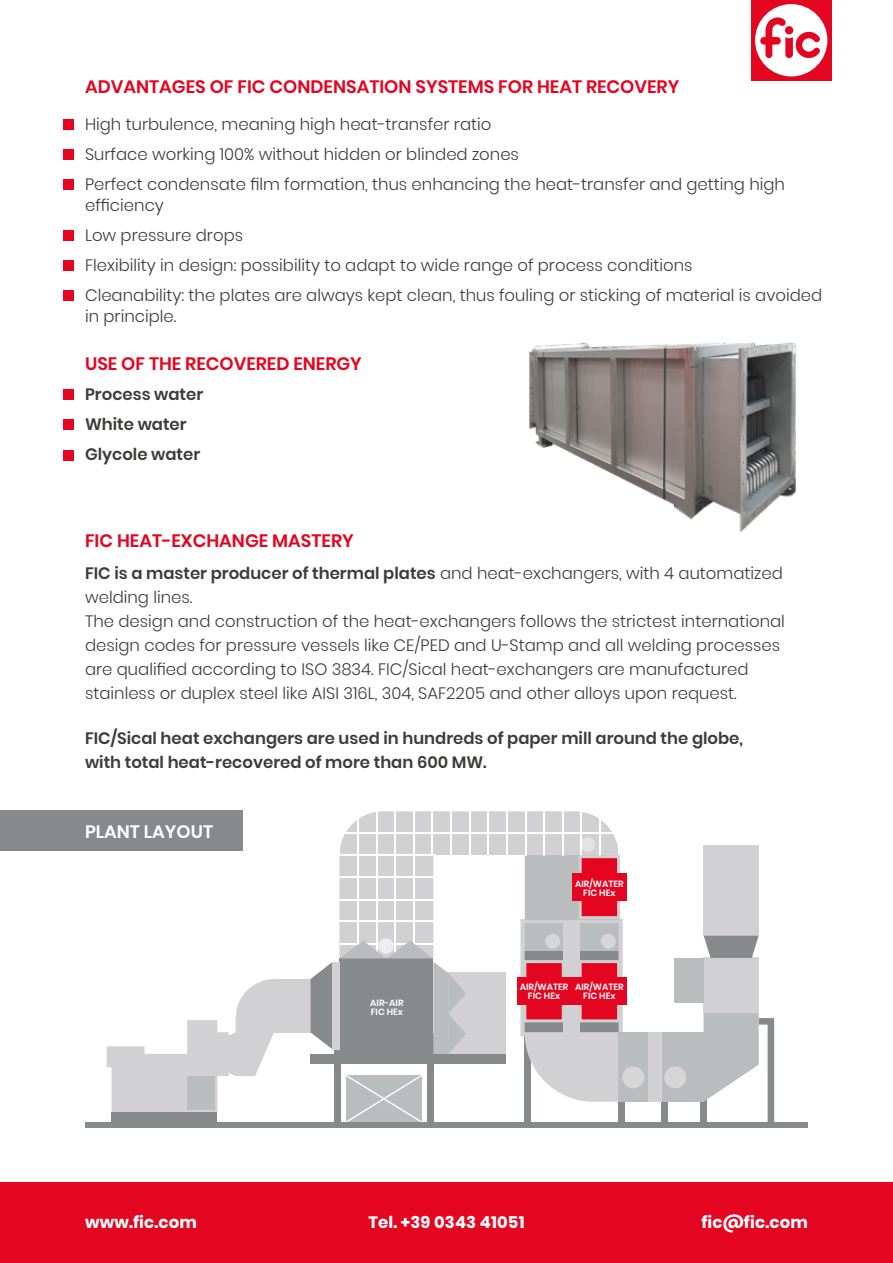
<style>
.page{position:relative;width:893px;height:1263px;background:#fff}
.page>*{position:absolute;margin:0;border:0;box-sizing:border-box;transform-origin:0 0}
.t1{font:600 18px "Poppins";color:#e40521}
.t2{font:600 18px "Poppins";color:#fff}
.t3{font:300 16.5px/30px "Poppins";color:#3c3c3b}
.t4{font:600 16.5px/30px "Poppins";color:#3c3c3b}
.t5{font:700 16.5px "Poppins";letter-spacing:.01em;color:#fff}
.t6{font:600 9px/9px "Poppins";color:#fff;text-align:center}
.s1{font-weight:600}
</style>
<div class="page">
<div style="left:0;top:1182px;width:893px;height:81px;background:#e40521"></div>
<div style="left:64px;top:180px;width:10px;height:10px;background:#e40521"></div>
<div style="left:64px;top:450px;width:10px;height:10px;background:#e40521"></div>
<div style="left:64px;top:231px;width:10px;height:10px;background:#e40521"></div>
<div style="left:64px;top:149px;width:10px;height:11px;background:#e40521"></div>
<div style="left:64px;top:420px;width:10px;height:10px;background:#e40521"></div>
<div style="left:64px;top:119px;width:10px;height:10px;background:#e40521"></div>
<div style="left:64px;top:389px;width:10px;height:11px;background:#e40521"></div>
<div style="left:64px;top:290px;width:10px;height:11px;background:#e40521"></div>
<div style="left:64px;top:261px;width:10px;height:10px;background:#e40521"></div>
<div style="left:0;top:810px;width:242px;height:40px;background:#87898b"></div>
<div style="left:751px;top:0;width:80px;height:81px;background:#e40521"></div>
<div style="left:755px;top:4px;width:72px;height:72px;background:#fff;border-radius:50%"></div>
<svg style="left:760px;top:16px;width:60px;height:42px"></svg>
<svg style="left:339px;top:811px;width:279px;height:167px;fill:#d1d1d4"></svg>
<hr style="left:357px;top:811px;width:2px;height:147px;background:#fff">
<hr style="left:376px;top:811px;width:1px;height:147px;background:#fff">
<hr style="left:395px;top:811px;width:1px;height:147px;background:#fff">
<hr style="left:413px;top:811px;width:2px;height:147px;background:#fff">
<svg style="left:346px;top:1075px;width:76px;height:47px;background:#bec1c1"></svg>
<svg style="left:107px;top:979px;width:167px;height:133px"></svg>
<div style="left:525px;top:1032px;width:6px;height:91px;background:#878a8a"></div>
<div style="left:427px;top:1032px;width:6px;height:91px;background:#878a8a"></div>
<div style="left:334px;top:1032px;width:7px;height:91px;background:#878a8a"></div>
<div style="left:112px;top:1112px;width:105px;height:11px;background:#878a8a"></div>
<div style="left:85px;top:1122px;width:723px;height:6px;background:#878a8a"></div>
<div style="left:274px;top:979px;width:37px;height:53px;background:#d1d1d4"></div>
<svg style="left:311px;top:962px;width:21px;height:87px"></svg>
<div style="left:187px;top:1076px;width:28px;height:34px;background:#babdbd"></div>
<div style="left:448px;top:973px;width:58px;height:81px;background:#d1d1d4"></div>
<div style="left:311px;top:1054px;width:195px;height:10px;background:#878a8a"></div>
<div style="left:332px;top:962px;width:7px;height:87px;background:#d1d1d4"></div>
<div style="left:580px;top:837px;width:15px;height:15px;background:#e3e3e6;border-radius:50%"></div>
<svg style="left:520px;top:919px;width:103px;height:183px;background:#c7c7c8"></svg>
<div style="left:525px;top:855px;width:94px;height:64px;background:#babdbd"></div>
<div style="left:619px;top:1032px;width:6px;height:91px;background:#878a8a"></div>
<div style="left:661px;top:1032px;width:7px;height:91px;background:#878a8a"></div>
<div style="left:700px;top:1032px;width:7px;height:91px;background:#878a8a"></div>
<div style="left:704px;top:845px;width:55px;height:90px;background:#d1d1d4"></div>
<div style="left:704px;top:958px;width:55px;height:55px;background:#d1d1d4"></div>
<div style="left:674px;top:958px;width:30px;height:44px;background:#babdbd"></div>
<div style="left:619px;top:1032px;width:85px;height:70px;background:#babdbd"></div>
<div style="left:648px;top:1032px;width:13px;height:70px;background:#d1d1d4"></div>
<svg style="left:704px;top:1013px;width:70px;height:109px"></svg>
<svg style="left:704px;top:935px;width:55px;height:23px"></svg>
<div style="left:664px;top:1066px;width:22px;height:22px;background:#d6d6d6;border-radius:50%"></div>
<div style="left:622px;top:1066px;width:22px;height:22px;background:#d6d6d6;border-radius:50%"></div>
<hr style="left:338px;top:854px;width:98px;height:2px;background:#fff">
<hr style="left:338px;top:832px;width:281px;height:1px;background:#fff">
<hr style="left:338px;top:877px;width:98px;height:1px;background:#fff">
<hr style="left:338px;top:899px;width:98px;height:1px;background:#fff">
<hr style="left:338px;top:921px;width:98px;height:1px;background:#fff">
<svg style="left:339px;top:941px;width:127px;height:113px;background:#a1a4a4"></svg>
<div style="left:378px;top:938px;width:16px;height:15px;background:#ededed;border-radius:50%"></div>
<hr style="left:339px;top:811px;width:1px;height:45px;background:#fff">
<hr style="left:432px;top:811px;width:1px;height:45px;background:#fff">
<hr style="left:450px;top:811px;width:2px;height:45px;background:#fff">
<hr style="left:469px;top:811px;width:1px;height:45px;background:#fff">
<hr style="left:488px;top:811px;width:1px;height:45px;background:#fff">
<hr style="left:506px;top:811px;width:2px;height:45px;background:#fff">
<hr style="left:525px;top:811px;width:1px;height:45px;background:#fff">
<hr style="left:543px;top:811px;width:2px;height:45px;background:#fff">
<hr style="left:562px;top:811px;width:1px;height:45px;background:#fff">
<hr style="left:581px;top:811px;width:1px;height:45px;background:#fff">
<hr style="left:599px;top:811px;width:2px;height:45px;background:#fff">
<div style="left:579px;top:855px;width:41px;height:64px;background:#e40521;border:3px solid #d0d0d0"></div>
<div style="left:579px;top:960px;width:41px;height:62px;background:#e40521;border:3px solid #d0d0d0"></div>
<div style="left:523px;top:960px;width:42px;height:62px;background:#e40521;border:3px solid #d0d0d0"></div>
<div style="left:572px;top:978px;width:55px;height:27px;background:#e40521"></div>
<div style="left:517px;top:978px;width:54px;height:27px;background:#e40521"></div>
<div style="left:572px;top:873px;width:55px;height:28px;background:#e40521"></div>
<img style="left:529px;top:342px;width:267px;height:191px">
<p class="t1" style="left:85px;top:76px;width:596px">ADVANTAGES OF FIC CONDENSATION SYSTEMS FOR HEAT RECOVERY</p>
<p class="t3" style="left:85px;top:109px;width:701px">High turbulence, meaning high heat-transfer ratio<br>Surface working 100% without hidden or blinded zones<br>Perfect condensate film formation, thus enhancing the heat-transfer and getting high</p>
<p class="t3" style="left:85px;top:190px;width:739px">efficiency<br>Low pressure drops<br>Flexibility in design: possibility to adapt to wide range of process conditions<br>Cleanability: the plates are always kept clean, thus fouling or sticking of material is avoided</p>
<p class="t3" style="left:85px;top:301px;width:93px">in principle.</p>
<p class="t1" style="left:85px;top:353px;width:278px">USE OF THE RECOVERED ENERGY</p>
<p class="t4" style="left:85px;top:379px;width:120px">Process water<br>White water<br>Glycole water</p>
<p class="t1" style="left:85px;top:530px;width:270px">FIC HEAT-EXCHANGE MASTERY</p>
<p class="t3" style="left:85px;top:561px;width:701px;line-height:24px"><span class="s1">FIC is a master producer of thermal plates</span> and heat-exchangers, with 4 automatized welding lines.<br>The design and construction of the heat-exchangers follows the strictest international design codes for pressure vessels like CE/PED and U-Stamp and all welding processes are qualified according to ISO 3834. FIC/Sical heat-exchangers are manufactured stainless or duplex steel like AISI 316L, 304, SAF2205 and other alloys upon request.</p>
<p class="t4" style="left:85px;top:726px;width:659px;line-height:24px">FIC/Sical heat exchangers are used in hundreds of paper mill around the globe, with total heat-recovered of more than 600 MW.</p>
<p class="t2" style="left:85px;top:821px;width:129px">PLANT LAYOUT</p>
<p class="t6" style="left:370px;top:998px;width:35px;text-align:left">AIR-AIR<br>FIC HEx</p>
<p class="t6" style="left:575px;top:879px;width:50px">AIR/WATER<br>FIC HEx</p>
<p class="t6" style="left:520px;top:982px;width:50px">AIR/WATER<br>FIC HEx</p>
<p class="t6" style="left:575px;top:982px;width:50px">AIR/WATER<br>FIC HEx</p>
<p class="t5" style="left:85px;top:1213px;width:114px">www.fic.com</p>
<p class="t5" style="left:701px;top:1213px;width:108px">fic@fic.com</p>
<p class="t5" style="left:368px;top:1213px;width:158px">Tel. +39 0343 41051</p>
</div>
